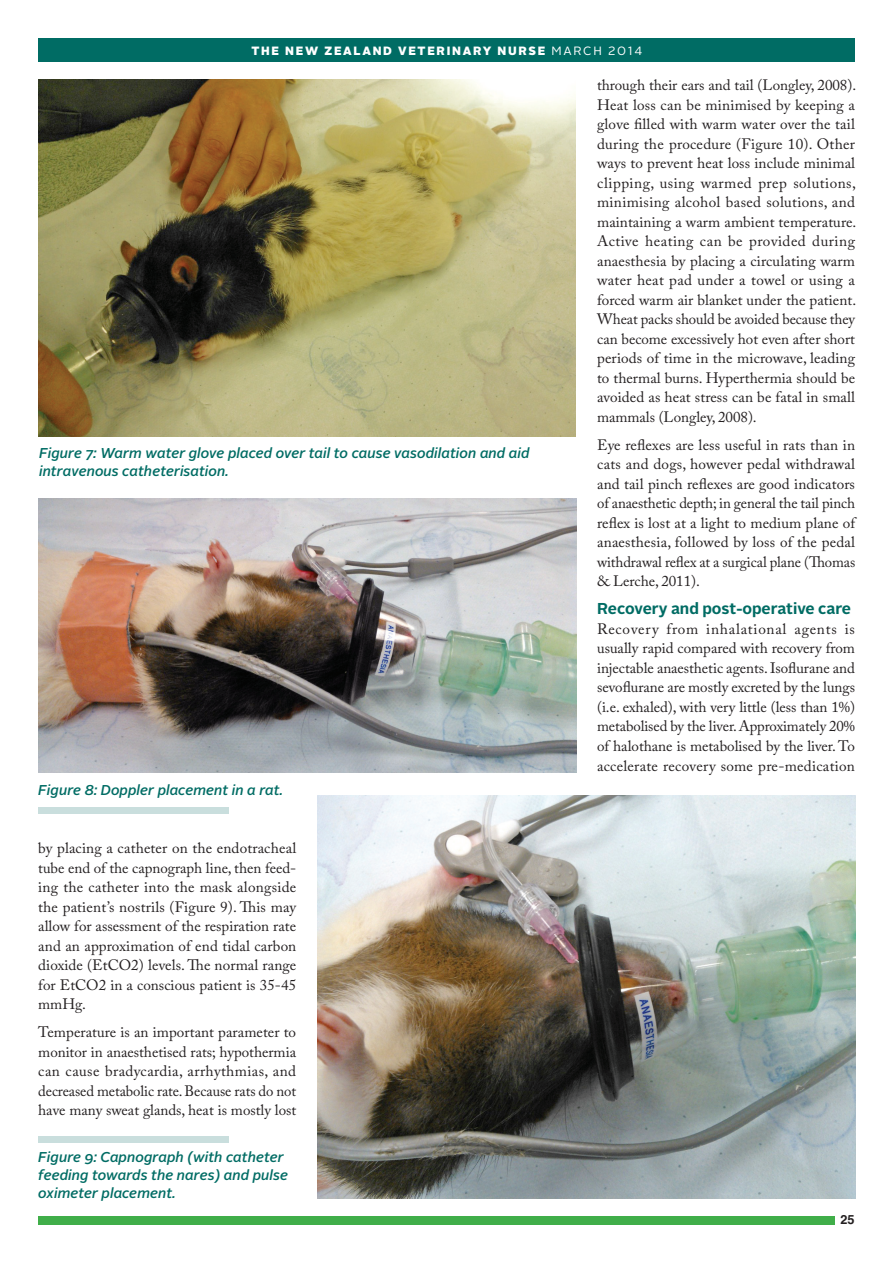
<style>
.page{position:relative;width:893px;height:1263px;background:#fff}
.page>*{position:absolute;margin:0;border:0;box-sizing:border-box;transform-origin:0 0}
.t1{font:700 15.75px "Alright Sans";color:#006c64}
.t2{font:15px/19.5px "Adobe Caslon Pro";color:#231f20;text-align:justify}
.t3{font:italic 500 14.25px/18px "Alright Sans";color:#006c64}
.t4{font:700 12.75px "Helvetica";color:#231f20}
.t5{font:900 12px "Alright Sans";letter-spacing:.14em;color:#fff}
.s1{font-weight:400}
</style>
<div class="page">
<div style="left:38px;top:1216px;width:797px;height:9px;background:#40ae49"></div>
<div style="left:38px;top:38px;width:817px;height:24px;background:#006c64"></div>
<img style="left:38px;top:79px;width:537px;height:358px">
<img style="left:38px;top:498px;width:538px;height:275px">
<img style="left:317px;top:795px;width:538px;height:404px">
<div style="left:38px;top:807px;width:191px;height:7px;background:#c9dedd"></div>
<div style="left:38px;top:1136px;width:191px;height:6px;background:#c9dedd"></div>
<p class="t5" style="left:252px;top:42px;width:392px">THE NEW ZEALAND VETERINARY NURSE <span class="s1">MARCH 2014</span></p>
<p class="t2" style="left:597px;top:75px;width:261px">through their ears and tail (Longley, 2008).<br>Heat loss can be minimised by keeping a glove filled with warm water over the tail during the procedure (Figure 10). Other ways to prevent heat loss include minimal clipping, using warmed prep solutions, minimising alcohol based solutions, and maintaining a warm ambient temperature.<br>Active heating can be provided during anaesthesia by placing a circulating warm water heat pad under a towel or using a forced warm air blanket under the patient.<br>Wheat packs should be avoided because they can become excessively hot even after short periods of time in the microwave, leading to thermal burns. Hyperthermia should be avoided as heat stress can be fatal in small mammals (Longley, 2008).</p>
<p class="t2" style="left:597px;top:435px;width:260px">Eye reflexes are less useful in rats than in cats and dogs, however pedal withdrawal and tail pinch reflexes are good indicators of anaesthetic depth; in general the tail pinch reflex is lost at a light to medium plane of anaesthesia, followed by loss of the pedal withdrawal reflex at a surgical plane (Thomas &amp; Lerche, 2011).</p>
<p class="t1" style="left:597px;top:598px;width:256px">Recovery and post-operative care</p>
<p class="t2" style="left:597px;top:619px;width:260px">Recovery from inhalational agents is usually rapid compared with recovery from injectable anaesthetic agents. Isoflurane and sevoflurane are mostly excreted by the lungs (i.e. exhaled), with very little (less than 1%) metabolised by the liver. Approximately 20% of halothane is metabolised by the liver. To accelerate recovery some pre-medication</p>
<p class="t3" style="left:39px;top:444px;width:492px">Figure 7: Warm water glove placed over tail to cause vasodilation and aid intravenous catheterisation.</p>
<p class="t3" style="left:38px;top:781px;width:246px">Figure 8: Doppler placement in a rat.</p>
<p class="t2" style="left:38px;top:838px;width:260px">by placing a catheter on the endotracheal tube end of the capnograph line, then feed&shy;ing the catheter into the mask alongside the patient’s nostrils (Figure 9). This may allow for assessment of the respiration rate and an approximation of end tidal carbon dioxide (EtCO2) levels. The normal range for EtCO2 in a conscious patient is 35-45 mmHg.</p>
<p class="t2" style="left:38px;top:1022px;width:260px">Temperature is an important parameter to monitor in anaesthetised rats; hypothermia can cause bradycardia, arrhythmias, and decreased metabolic rate. Because rats do not have many sweat glands, heat is mostly lost</p>
<p class="t3" style="left:38px;top:1148px;width:251px">Figure 9: Capnograph (with catheter feeding towards the nares) and pulse oximeter placement.</p>
<p class="t4" style="left:840px;top:1212px;width:16px">25</p>
</div>
